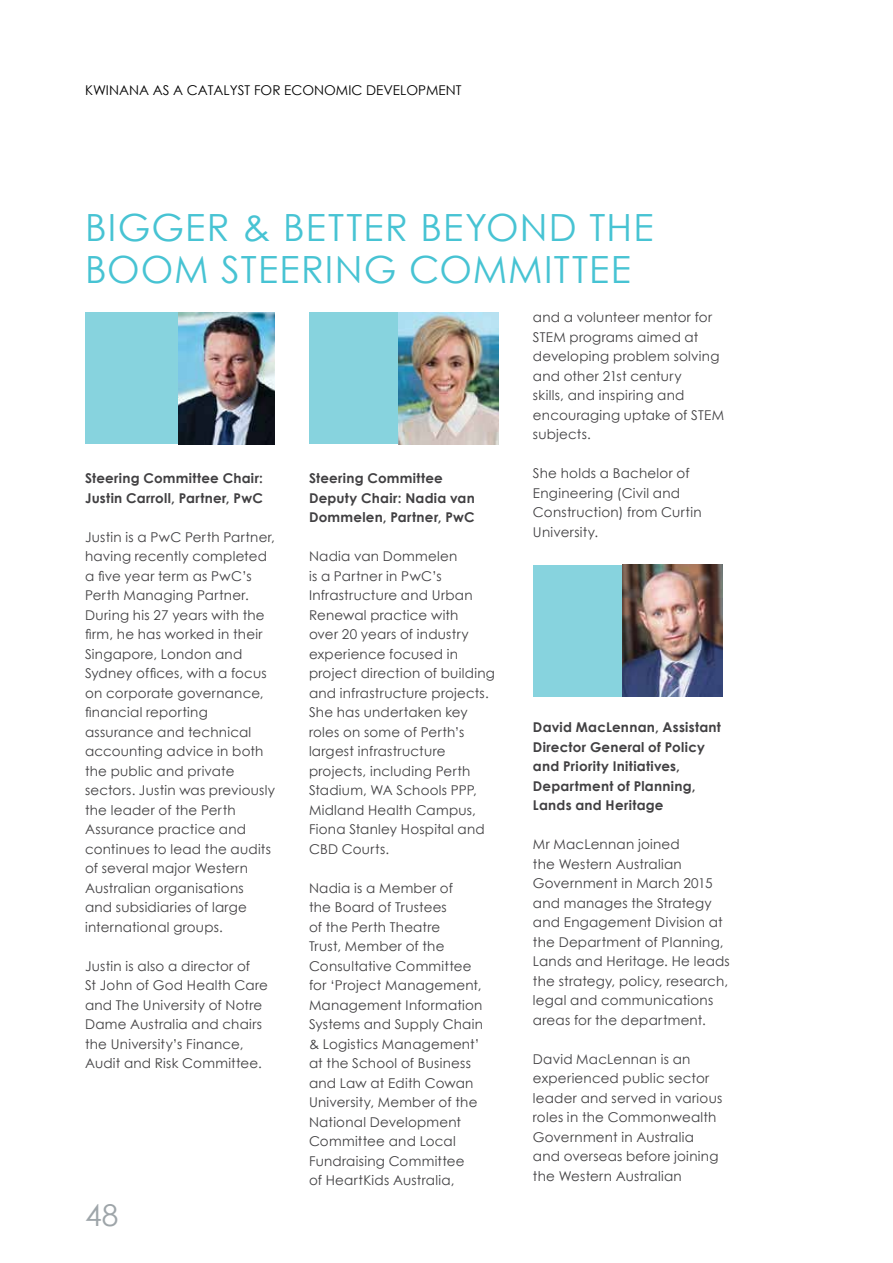
<style>
.page{position:relative;width:893px;height:1263px;background:#fff}
.page>*{position:absolute;margin:0;border:0;box-sizing:border-box;transform-origin:0 0}
.t1{font:37.5px/42px "Century Gothic";letter-spacing:.03em;color:#47c3d3}
.t2{font:30px "Century Gothic";color:#9ea5a9}
.t3{font:13.5px/19.5px "Century Gothic";letter-spacing:.015em;color:#414042}
.t4{font:700 13.5px/19.5px "Century Gothic";letter-spacing:.02em;color:#414042}
.t5{font:13.5px "Century Gothic";color:#000}
</style>
<div class="page">
<div style="left:85px;top:313px;width:190px;height:131px;background:#87d3de"></div>
<img style="left:179px;top:313px;width:96px;height:131px">
<div style="left:309px;top:313px;width:190px;height:131px;background:#87d3de"></div>
<img style="left:398px;top:313px;width:101px;height:131px">
<div style="left:533px;top:565px;width:190px;height:132px;background:#87d3de"></div>
<img style="left:622px;top:565px;width:101px;height:132px">
<p class="t5" style="left:85px;top:81px;width:378px">KWINANA AS A CATALYST FOR ECONOMIC DEVELOPMENT</p>
<h1 class="t1" style="left:85px;top:206px;width:570px">BIGGER &amp; BETTER BEYOND THE<br>BOOM STEERING COMMITTEE</h1>
<p class="t4" style="left:85px;top:468px;width:180px">Steering Committee Chair:<br>Justin Carroll, Partner, PwC</p>
<p class="t3" style="left:85px;top:527px;width:191px">Justin is a PwC Perth Partner, having recently completed a five year term as PwC’s<br>Perth Managing Partner.<br>During his 27 years with the firm, he has worked in their<br>Singapore, London and<br>Sydney offices, with a focus on corporate governance, financial reporting assurance and technical accounting advice in both the public and private sectors. Justin was previously the leader of the Perth<br>Assurance practice and continues to lead the audits of several major Western<br>Australian organisations<br>and subsidiaries of large international groups.</p>
<p class="t3" style="left:85px;top:956px;width:184px">Justin is also a director of<br>St John of God Health Care and The University of Notre<br>Dame Australia and chairs the University’s Finance,<br>Audit and Risk Committee.</p>
<h2 class="t2" style="left:85px;top:1194px;width:35px">48</h2>
<p class="t4" style="left:309px;top:468px;width:167px">Steering Committee<br>Deputy Chair: Nadia van<br>Dommelen, Partner, PwC</p>
<p class="t3" style="left:309px;top:546px;width:187px">Nadia van Dommelen<br>is a Partner in PwC’s<br>Infrastructure and Urban<br>Renewal practice with<br>over 20 years of industry experience focused in project direction of building and infrastructure projects.<br>She has undertaken key roles on some of Perth’s largest infrastructure projects, including Perth<br>Stadium, WA Schools PPP,<br>Midland Health Campus,<br>Fiona Stanley Hospital and<br>CBD Courts.</p>
<p class="t3" style="left:309px;top:878px;width:176px">Nadia is a Member of<br>the Board of Trustees<br>of the Perth Theatre<br>Trust, Member of the<br>Consultative Committee for ‘Project Management,<br>Management Information<br>Systems and Supply Chain &amp; Logistics Management’ at the School of Business and Law at Edith Cowan<br>University, Member of the<br>National Development<br>Committee and Local<br>Fundraising Committee<br>of HeartKids Australia,</p>
<p class="t3" style="left:533px;top:308px;width:193px">and a volunteer mentor for<br>STEM programs aimed at developing problem solving and other 21st century<br>skills, and inspiring and encouraging uptake of STEM subjects.</p>
<p class="t3" style="left:533px;top:464px;width:170px">She holds a Bachelor of<br>Engineering (Civil and<br>Construction) from Curtin<br>University.</p>
<p class="t4" style="left:533px;top:717px;width:189px">David MacLennan, Assistant<br>Director General of Policy and Priority Initiatives,<br>Department of Planning,<br>Lands and Heritage</p>
<p class="t3" style="left:533px;top:834px;width:198px">Mr MacLennan joined<br>the Western Australian<br>Government in March 2015 and manages the Strategy and Engagement Division at the Department of Planning,<br>Lands and Heritage. He leads the strategy, policy, research, legal and communications areas for the department.</p>
<p class="t3" style="left:533px;top:1049px;width:191px">David MacLennan is an experienced public sector leader and served in various roles in the Commonwealth<br>Government in Australia and overseas before joining the Western Australian</p>
</div>
